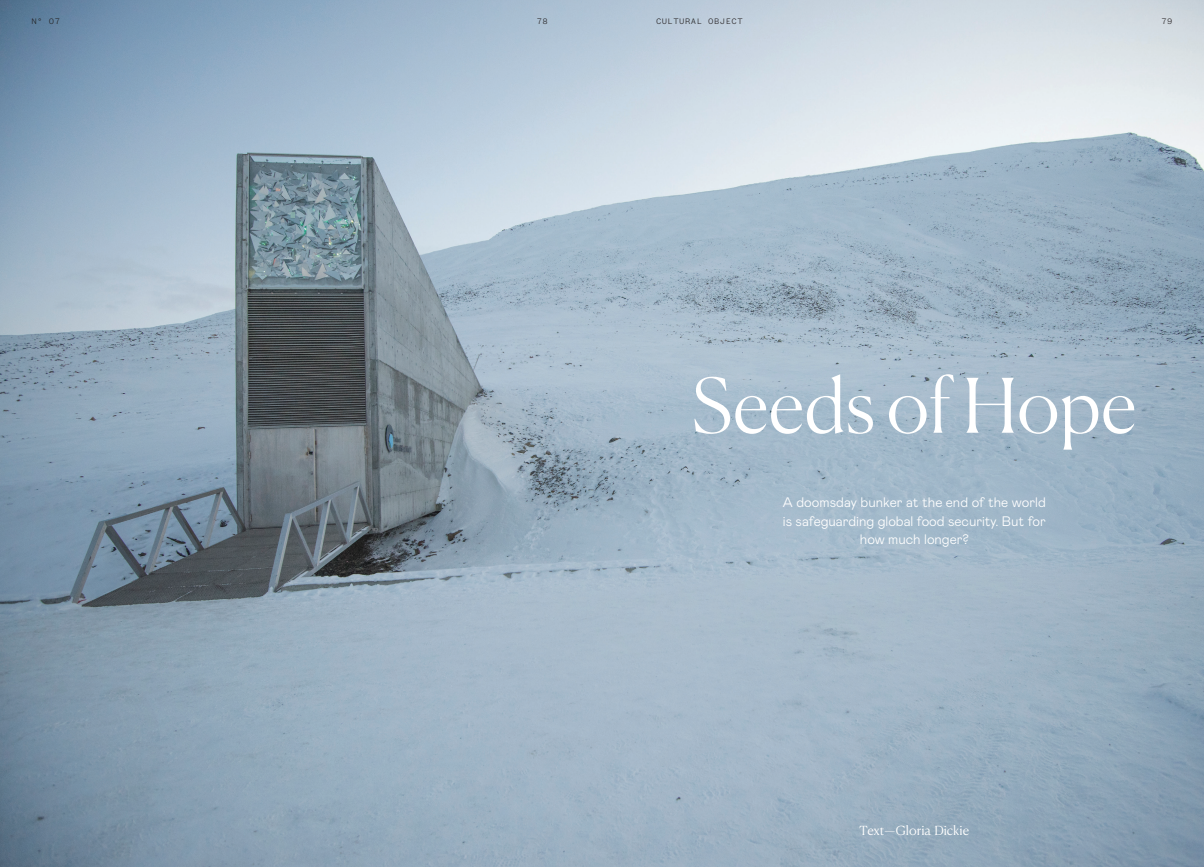
<style>
.page{position:relative;width:1204px;height:867px;background:#fff}
.page>*{position:absolute;margin:0;border:0;box-sizing:border-box;transform-origin:0 0}
.H_Center_Canela{font:300 75px "Canela";color:#fff}
.Chapeau_Mabry{font:300 13.75px/18.8px "Mabry Pro";color:#fff;text-align:center}
.Nom{font:300 12.5px "Canela Text";letter-spacing:-.01em;color:#fff}
.Chapeau_Mabry_centre{font:300 8.75px "Founders Grotesk Mono";letter-spacing:.05em;color:#231f20}
</style>
<div class="page">
<img style="left:0;top:0;width:1204px;height:866px">
<p class="Chapeau_Mabry_centre" style="left:32px;top:16px;width:30px">N° 07</p>
<p class="Chapeau_Mabry_centre" style="left:537px;top:16px;width:13px">78</p>
<p class="Chapeau_Mabry_centre" style="left:1161px;top:16px;width:13px">79</p>
<p class="Chapeau_Mabry_centre" style="left:656px;top:16px;width:88px">CULTURAL OBJECT</p>
<p class="H_Center_Canela" style="left:692px;top:346px;width:446px">Seeds of Hope</p>
<p class="Chapeau_Mabry" style="left:783px;top:492px;width:264px">A doomsday bunker at the end of the world is safeguarding global food security. But for how much longer?</p>
<p class="Nom" style="left:859px;top:819px;width:111px">Text—Gloria Dickie</p>
</div>
